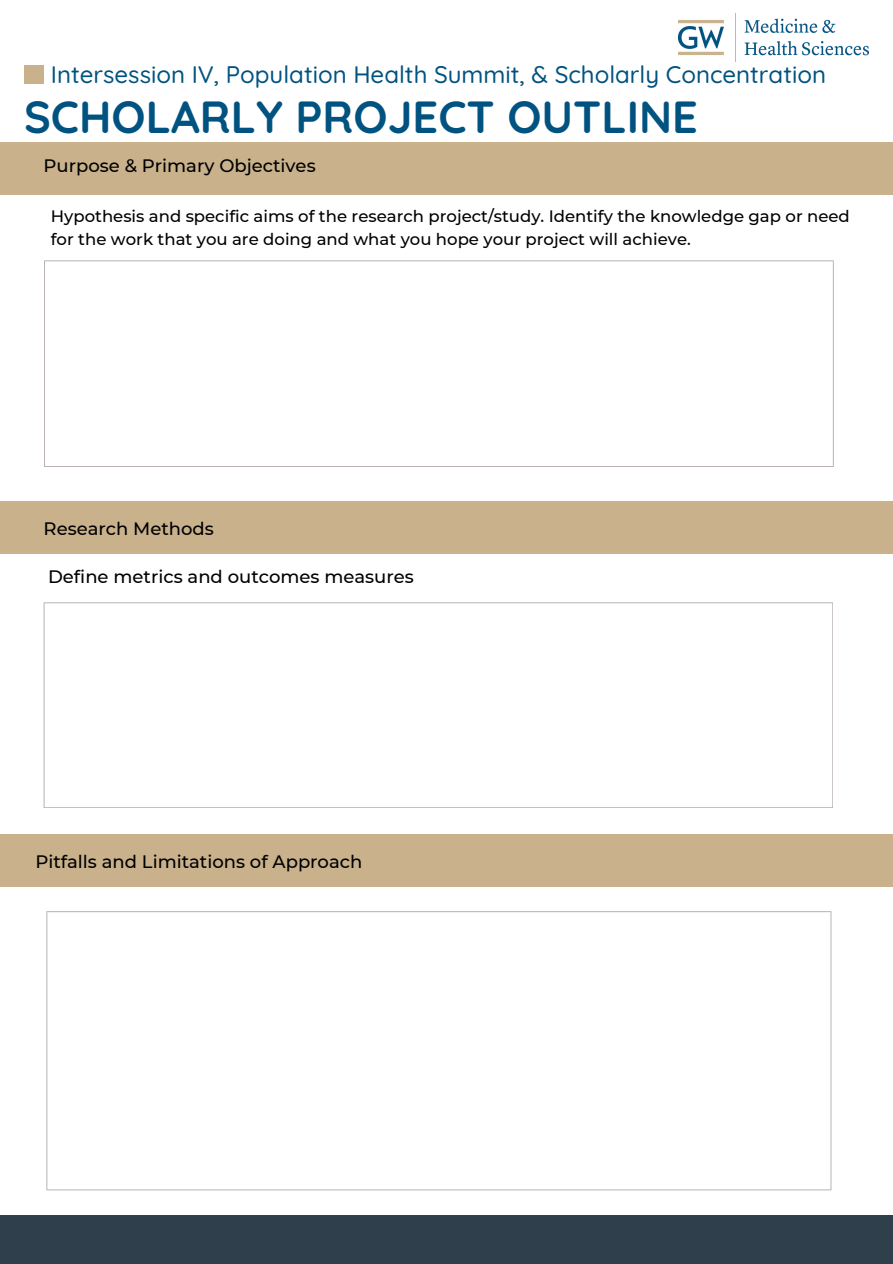
<style>
.page{position:relative;width:893px;height:1264px;background:#fff}
.page>*{position:absolute;margin:0;border:0;box-sizing:border-box;transform-origin:0 0}
.t1{font:700 45px "Quicksand";color:#005380}
.t2{font:500 24px "Quicksand";color:#005380}
.t3{font:500 18px "Montserrat";color:#000}
.t4{font:500 16.5px/22.5px "Montserrat";color:#000}
</style>
<div class="page">
<div style="left:0;top:142px;width:892px;height:53px;background:#c8b18b"></div>
<div style="left:24px;top:65px;width:19px;height:19px;background:#c8b18b"></div>
<div style="left:0;top:501px;width:892px;height:53px;background:#c8b18b"></div>
<div style="left:0;top:1215px;width:892px;height:48px;background:#2f3f4c"></div>
<svg style="left:46px;top:911px;width:785px;height:279px"></svg>
<img style="left:678px;top:14px;width:190px;height:48px">
<div style="left:0;top:834px;width:892px;height:52px;background:#c8b18b"></div>
<svg style="left:44px;top:260px;width:789px;height:207px"></svg>
<svg style="left:44px;top:602px;width:789px;height:206px"></svg>
<h2 class="t2" style="left:51px;top:59px;width:776px">Intersession IV, Population Health Summit, &amp; Scholarly Concentration</h2>
<h1 class="t1" style="left:24px;top:88px;width:675px">SCHOLARLY PROJECT OUTLINE</h1>
<p class="t3" style="left:44px;top:155px;width:273px">Purpose &amp; Primary Objectives</p>
<p class="t4" style="left:51px;top:205px;width:800px">Hypothesis and specific aims of the research project/study. Identify the knowledge gap or need for the work that you are doing and what you hope your project will achieve.</p>
<p class="t3" style="left:44px;top:517px;width:172px">Research Methods</p>
<p class="t3" style="left:48px;top:565px;width:367px">Define metrics and outcomes measures</p>
<p class="t3" style="left:35px;top:850px;width:328px">Pitfalls and Limitations of Approach</p>
</div>
